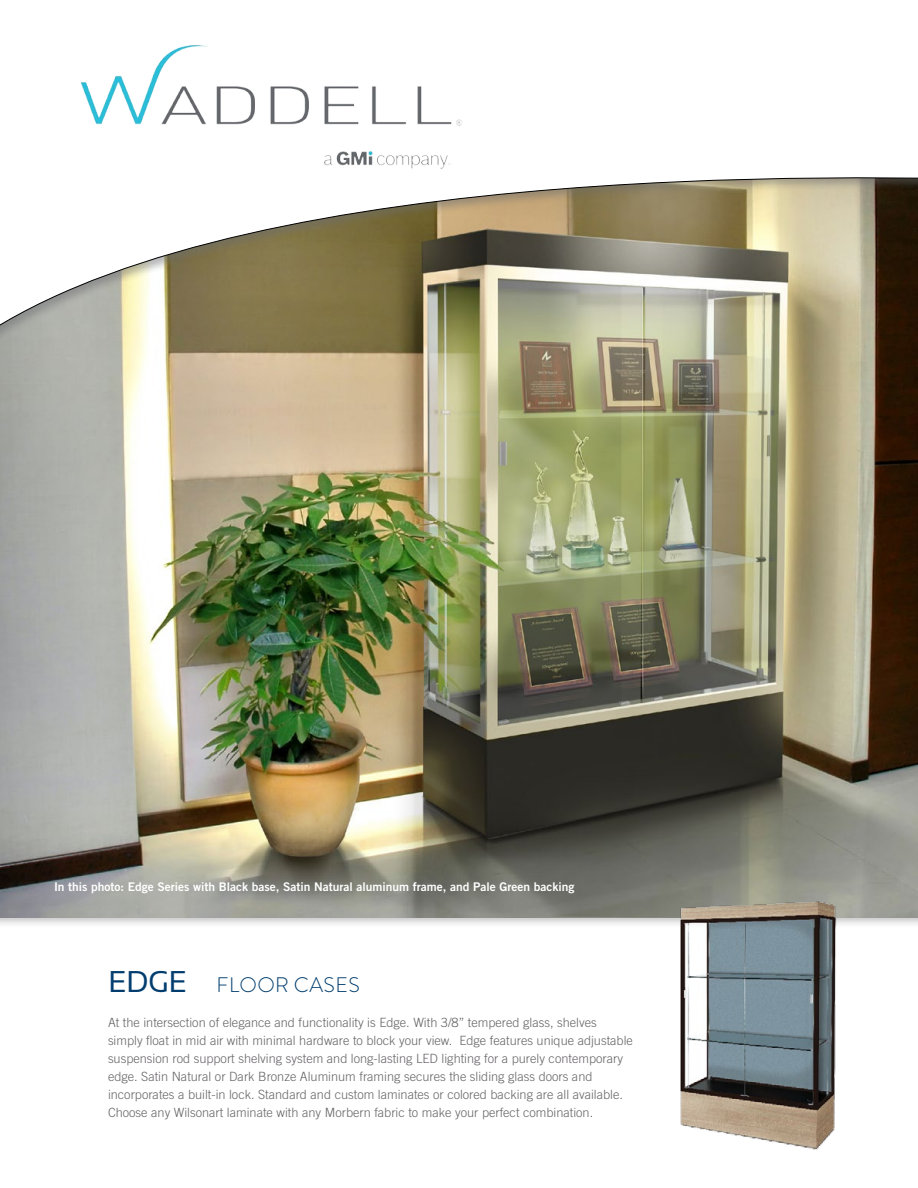
<style>
.page{position:relative;width:918px;height:1188px;background:#fff}
.page>*{position:absolute;margin:0;border:0;box-sizing:border-box;transform-origin:0 0}
.t1{font:300 21px "Brandon Grotesque";letter-spacing:.02em;color:#003d6e}
.t2{font:300 12.75px/18px "Trade Gothic LT Std";color:#666366}
.t3{font:12px "Trade Gothic LT Std Bd 2";color:#fff}
.s1{font-family:"Sansation";font-weight:400;font-size:30px}
</style>
<div class="page">
<img style="left:0;top:505px;width:918px;height:413px">
<div style="left:0;top:0;width:918px;height:505px;background:#6d6e71;opacity:.5"></div>
<img style="left:0;top:0;width:918px;height:494px">
<img style="left:64px;top:43px;width:408px;height:132px">
<img style="left:665px;top:892px;width:175px;height:258px">
<p class="t3" style="left:54px;top:879px;width:522px">In this photo: Edge Series with Black base, Satin Natural aluminum frame, and Pale Green backing</p>
<p class="t1" style="left:109px;top:970px;width:253px"><span class="s1">EDGE</span> FLOOR CASES</p>
<p class="t2" style="left:108px;top:1013px;width:526px">At the intersection of elegance and functionality is Edge. With 3/8” tempered glass, shelves simply float in mid air with minimal hardware to block your view. Edge features unique adjustable suspension rod support shelving system and long-lasting LED lighting for a purely contemporary edge. Satin Natural or Dark Bronze Aluminum framing secures the sliding glass doors and incorporates a built-in lock. Standard and custom laminates or colored backing are all available.<br>Choose any Wilsonart laminate with any Morbern fabric to make your perfect combination.</p>
</div>
